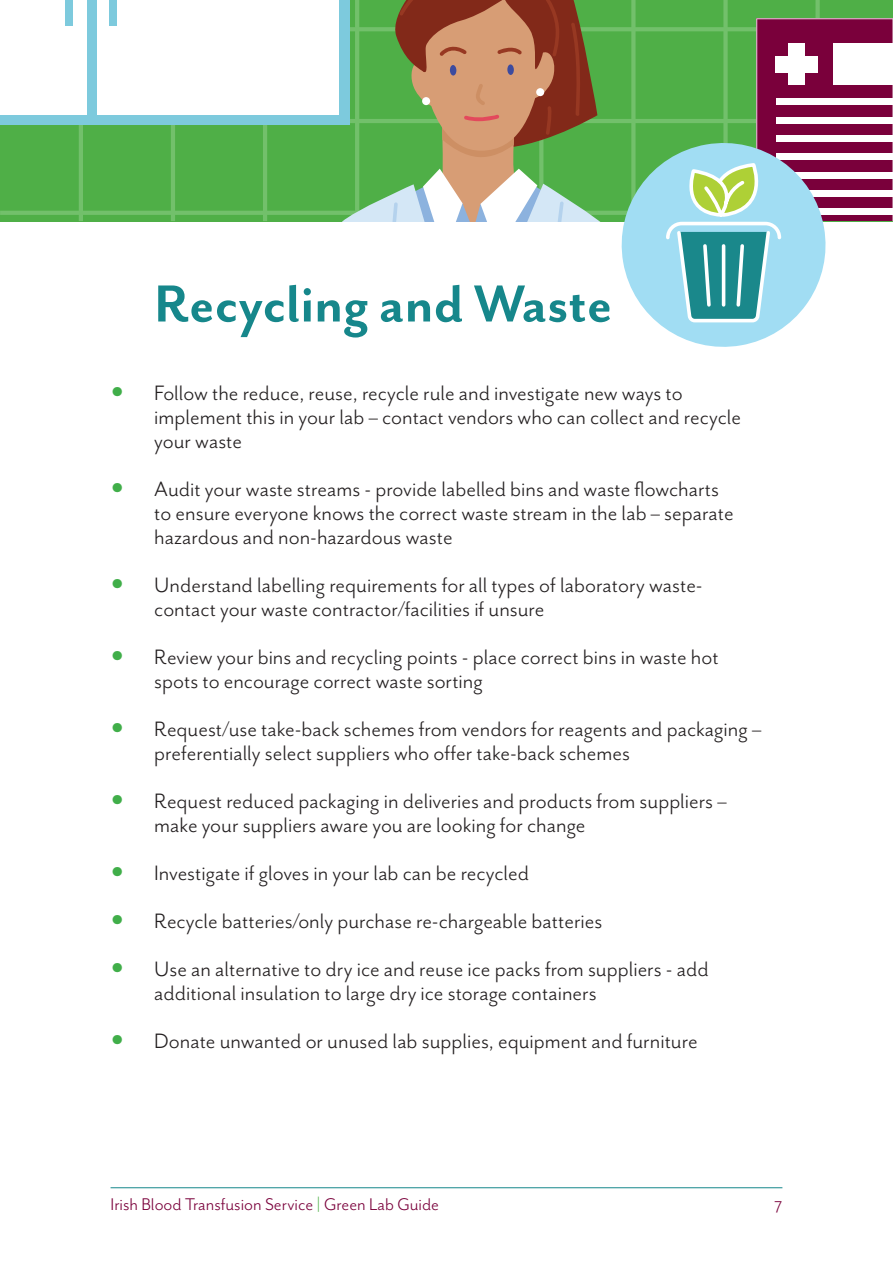
<style>
.page{position:relative;width:893px;height:1263px;background:#fff}
.page>*{position:absolute;margin:0;border:0;box-sizing:border-box;transform-origin:0 0}
.t1{font:700 60px "Mr Eaves San OT";color:#16878b}
.t2{font:800 42px "Mr Eaves San OT";color:#40ae49}
.t3{font:24px/24px "Mr Eaves San OT";color:#231f20}
.t4{font:19.5px "Mr Eaves San OT";color:#7a003b}
.t5{font:18px "Mr Eaves San OT";color:#7a003b}
.s1{color:#4fb047}
</style>
<div class="page">
<hr style="left:111px;top:1187px;width:671px;height:1px;background:#16878b">
<svg style="left:0;top:124px;width:179px;height:97px;background:#52b04b"></svg>
<div style="left:0;top:0;width:349px;height:124px;background:#7dcadd"></div>
<div style="left:98px;top:0;width:241px;height:114px;background:#fff"></div>
<div style="left:0;top:0;width:86px;height:114px;background:#fff"></div>
<div style="left:110px;top:0;width:7px;height:25px;background:#7dcadd"></div>
<div style="left:65px;top:0;width:8px;height:25px;background:#7dcadd"></div>
<svg style="left:179px;top:0;width:714px;height:347px"></svg>
<p class="t2" style="left:111px;top:365px;width:15px">•</p>
<p class="t2" style="left:111px;top:461px;width:15px">•</p>
<p class="t2" style="left:111px;top:557px;width:15px">•</p>
<p class="t2" style="left:111px;top:629px;width:15px">•</p>
<p class="t2" style="left:111px;top:701px;width:15px">•</p>
<p class="t2" style="left:111px;top:773px;width:15px">•</p>
<p class="t2" style="left:111px;top:845px;width:15px">•</p>
<p class="t2" style="left:111px;top:893px;width:15px">•</p>
<p class="t2" style="left:111px;top:941px;width:15px">•</p>
<p class="t2" style="left:111px;top:1013px;width:15px">•</p>
<p class="t1" style="left:154px;top:270px;width:460px">Recycling and Waste</p>
<p class="t3" style="left:154px;top:381px;width:588px">Follow the reduce, reuse, recycle rule and investigate new ways to implement this in your lab – contact vendors who can collect and recycle your waste</p>
<p class="t3" style="left:154px;top:477px;width:581px">Audit your waste streams - provide labelled bins and waste flowcharts to ensure everyone knows the correct waste stream in the lab – separate hazardous and non-hazardous waste</p>
<p class="t3" style="left:154px;top:573px;width:550px">Understand labelling requirements for all types of laboratory waste&shy;contact your waste contractor/facilities if unsure</p>
<p class="t3" style="left:154px;top:645px;width:566px">Review your bins and recycling points - place correct bins in waste hot spots to encourage correct waste sorting</p>
<p class="t3" style="left:154px;top:717px;width:608px">Request/use take-back schemes from vendors for reagents and packaging – preferentially select suppliers who offer take-back schemes</p>
<p class="t3" style="left:154px;top:789px;width:574px">Request reduced packaging in deliveries and products from suppliers – make your suppliers aware you are looking for change</p>
<p class="t3" style="left:154px;top:861px;width:376px">Investigate if gloves in your lab can be recycled</p>
<p class="t3" style="left:154px;top:909px;width:450px">Recycle batteries/only purchase re-chargeable batteries</p>
<p class="t3" style="left:154px;top:957px;width:556px">Use an alternative to dry ice and reuse ice packs from suppliers - add additional insulation to large dry ice storage containers</p>
<p class="t3" style="left:154px;top:1029px;width:545px">Donate unwanted or unused lab supplies, equipment and furniture</p>
<p class="t4" style="left:111px;top:1193px;width:330px">Irish Blood Transfusion Service <span class="s1">|</span> Green Lab Guide</p>
<p class="t5" style="left:775px;top:1193px;width:9px">7</p>
</div>
